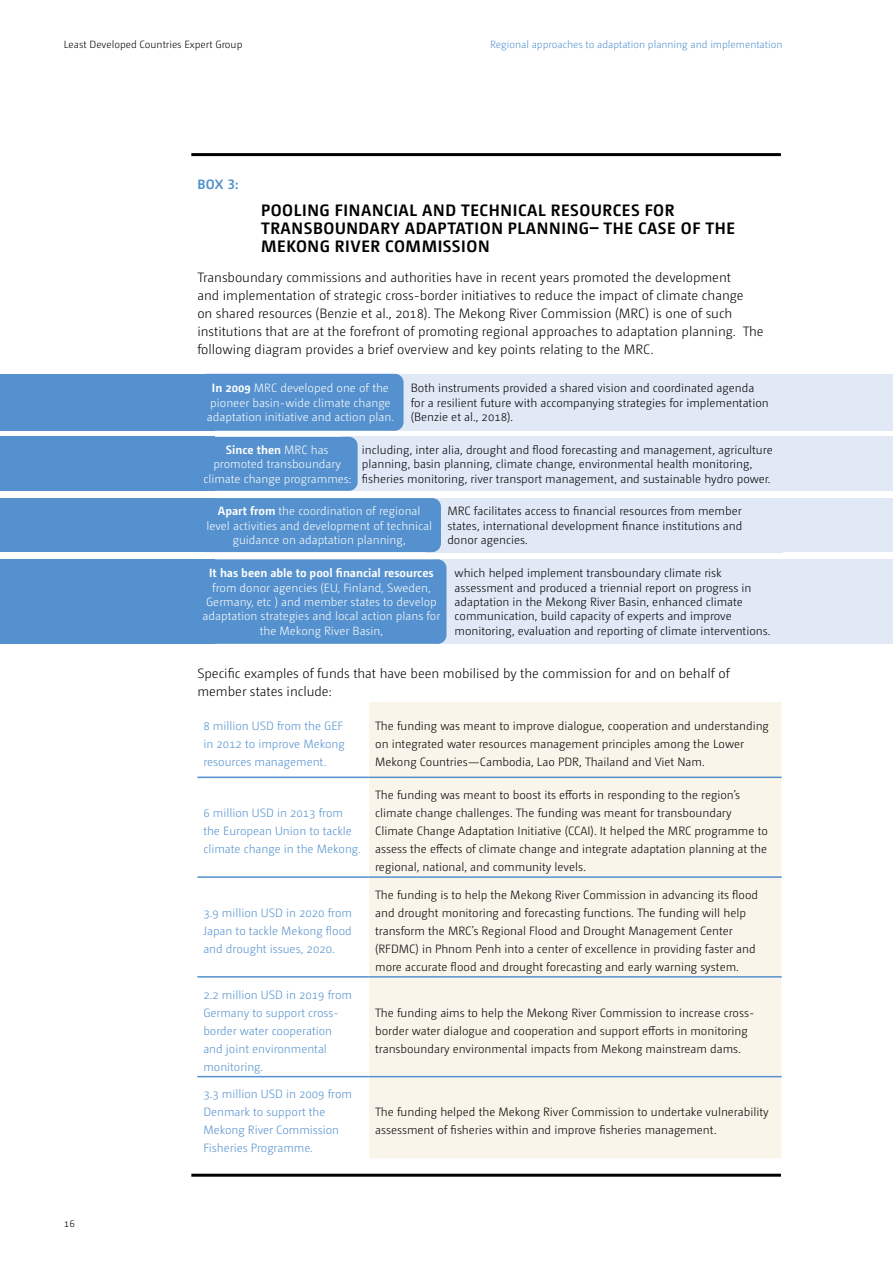
<style>
.page{position:relative;width:893px;height:1263px;background:#fff}
.page>*{position:absolute;margin:0;border:0;box-sizing:border-box;transform-origin:0 0}
.t1{font:700 16.5px/18px "Camingo Dos Pro";letter-spacing:.035em;color:#000}
.t2{font:300 13.5px/18px "Camingo Dos Pro";color:#000}
.t3{font:700 13.5px "Camingo Dos Pro";color:#5491ce}
.t4{font:300 12px/18px "Camingo Dos Pro";color:#000}
.t5{font:300 12px/14.4px "Camingo Dos Pro";color:#fff;text-align:center}
.t6{font:300 12px/18px "Camingo Dos Pro";color:#5491ce}
.t7{font:700 12px "Camingo Dos Pro";color:#fff}
.t8{font:300 10.5px "Camingo Dos Pro";color:#5491ce}
.t9{font:300 10.5px "Camingo Dos Pro";color:#000}
.s1{font-weight:700}
</style>
<div class="page">
<div style="left:0;top:374px;width:215px;height:57px;background:#5491ce"></div>
<div style="left:0;top:498px;width:215px;height:54px;background:#5491ce"></div>
<div style="left:0;top:437px;width:215px;height:54px;background:#5491ce"></div>
<div style="left:0;top:559px;width:215px;height:85px;background:#5491ce"></div>
<div style="left:666px;top:374px;width:227px;height:57px;background:#e1e8f6"></div>
<div style="left:666px;top:498px;width:227px;height:54px;background:#e1e8f6"></div>
<div style="left:666px;top:437px;width:227px;height:54px;background:#e1e8f6"></div>
<div style="left:666px;top:559px;width:227px;height:85px;background:#e1e8f6"></div>
<hr style="left:191px;top:153px;width:590px;height:3px;background:#000">
<hr style="left:191px;top:1174px;width:590px;height:3px;background:#000">
<div style="left:369px;top:702px;width:413px;height:456px;background:#faf5ea"></div>
<hr style="left:197px;top:776px;width:172px;height:2px;background:#5491ce">
<hr style="left:369px;top:776px;width:413px;height:2px;background:#5491ce">
<hr style="left:197px;top:876px;width:172px;height:2px;background:#5491ce">
<hr style="left:369px;top:876px;width:413px;height:2px;background:#5491ce">
<hr style="left:197px;top:976px;width:172px;height:1px;background:#5491ce">
<hr style="left:369px;top:976px;width:413px;height:1px;background:#5491ce">
<hr style="left:197px;top:1076px;width:172px;height:1px;background:#5491ce">
<hr style="left:369px;top:1076px;width:413px;height:1px;background:#5491ce">
<div style="left:389px;top:374px;width:393px;height:57px;background:#e1e8f6"></div>
<div style="left:341px;top:437px;width:441px;height:54px;background:#e1e8f6"></div>
<div style="left:426px;top:498px;width:356px;height:54px;background:#e1e8f6"></div>
<div style="left:433px;top:559px;width:349px;height:85px;background:#e1e8f6"></div>
<div style="left:198px;top:374px;width:206px;height:57px;background:#5491ce;border-radius:9px"></div>
<div style="left:198px;top:437px;width:160px;height:54px;background:#5491ce;border-radius:9px"></div>
<div style="left:198px;top:498px;width:243px;height:54px;background:#5491ce;border-radius:9px"></div>
<div style="left:198px;top:559px;width:248px;height:85px;background:#5491ce;border-radius:9px"></div>
<p class="t9" style="left:64px;top:39px;width:180px">Least Developed Countries Expert Group</p>
<p class="t8" style="left:490px;top:39px;width:294px">Regional approaches to adaptation planning and implementation</p>
<p class="t3" style="left:197px;top:176px;width:42px">BOX 3:</p>
<h1 class="t1" style="left:261px;top:201px;width:475px">POOLING FINANCIAL AND TECHNICAL RESOURCES FOR<br>TRANSBOUNDARY ADAPTATION PLANNING– THE CASE OF THE<br>MEKONG RIVER COMMISSION</h1>
<p class="t2" style="left:197px;top:268px;width:568px">Transboundary commissions and authorities have in recent years promoted the development<br>and implementation of strategic cross-border initiatives to reduce the impact of climate change<br>on shared resources (Benzie et al., 2018). The Mekong River Commission (MRC) is one of such institutions that are at the forefront of promoting regional approaches to adaptation planning. The following diagram provides a brief overview and key points relating to the MRC.</p>
<p class="t5" style="left:207px;top:381px;width:189px"><span class="s1">In 2009</span> MRC developed one of the pioneer basin-wide climate change adaptation initiative and action plan.</p>
<p class="t5" style="left:203px;top:443px;width:149px"><span class="s1">Since then</span> MRC has promoted transboundary climate change programmes:</p>
<p class="t5" style="left:206px;top:504px;width:227px"><span class="s1">Apart from</span> the coordination of regional level activities and development of technical guidance on adaptation planning,</p>
<p class="t7" style="left:209px;top:566px;width:226px">It has been able to pool financial resources</p>
<p class="t5" style="left:203px;top:580px;width:239px">from donor agencies (EU, Finland, Sweden, Germany, etc ) and member states to develop adaptation strategies and local action plans for the Mekong River Basin,</p>
<p class="t4" style="left:411px;top:381px;width:359px;line-height:14.4px">Both instruments provided a shared vision and coordinated agenda for a resilient future with accompanying strategies for implementation (Benzie et al., 2018).</p>
<p class="t4" style="left:362px;top:443px;width:412px;line-height:14.4px">including, inter alia, drought and flood forecasting and management, agriculture planning, basin planning, climate change, environmental health monitoring, fisheries monitoring, river transport management, and sustainable hydro power.</p>
<p class="t4" style="left:447px;top:504px;width:297px;line-height:14.4px;text-align:justify">MRC facilitates access to financial resources from member states, international development finance institutions and donor agencies.</p>
<p class="t4" style="left:455px;top:566px;width:317px;line-height:14.4px">which helped implement transboundary climate risk assessment and produced a triennial report on progress in adaptation in the Mekong River Basin, enhanced climate communication, build capacity of experts and improve monitoring, evaluation and reporting of climate interventions.</p>
<p class="t2" style="left:197px;top:664px;width:534px">Specific examples of funds that have been mobilised by the commission for and on behalf of member states include:</p>
<p class="t6" style="left:203px;top:716px;width:143px;text-align:justify">8 million USD from the GEF in 2012 to improve Mekong resources management.</p>
<p class="t4" style="left:375px;top:716px;width:395px">The funding was meant to improve dialogue, cooperation and understanding on integrated water resources management principles among the Lower<br>Mekong Countries—Cambodia, Lao PDR, Thailand and Viet Nam.</p>
<p class="t6" style="left:203px;top:804px;width:159px">6 million USD in 2013 from the European Union to tackle climate change in the Mekong.</p>
<p class="t4" style="left:375px;top:786px;width:394px">The funding was meant to boost its efforts in responding to the region’s climate change challenges. The funding was meant for transboundary Climate Change Adaptation Initiative (CCAI). It helped the MRC programme to assess the effects of climate change and integrate adaptation planning at the regional, national, and community levels.</p>
<p class="t9" style="left:64px;top:1217px;width:13px">16</p>
<p class="t6" style="left:203px;top:904px;width:150px;text-align:justify">3.9 million USD in 2020 from Japan to tackle Mekong flood and drought issues, 2020.</p>
<p class="t6" style="left:203px;top:985px;width:150px">2.2 million USD in 2019 from<br>Germany to support cross&shy;border water cooperation and joint environmental monitoring.</p>
<p class="t6" style="left:203px;top:1085px;width:150px">3.3 million USD in 2009 from<br>Denmark to support the<br>Mekong River Commission<br>Fisheries Programme.</p>
<p class="t4" style="left:375px;top:886px;width:384px">The funding is to help the Mekong River Commission in advancing its flood and drought monitoring and forecasting functions. The funding will help transform the MRC’s Regional Flood and Drought Management Center (RFDMC) in Phnom Penh into a center of excellence in providing faster and more accurate flood and drought forecasting and early warning system.</p>
<p class="t4" style="left:375px;top:1003px;width:381px">The funding aims to help the Mekong River Commission to increase cross&shy;border water dialogue and cooperation and support efforts in monitoring transboundary environmental impacts from Mekong mainstream dams.</p>
<p class="t4" style="left:375px;top:1103px;width:395px">The funding helped the Mekong River Commission to undertake vulnerability assessment of fisheries within and improve fisheries management.</p>
</div>
